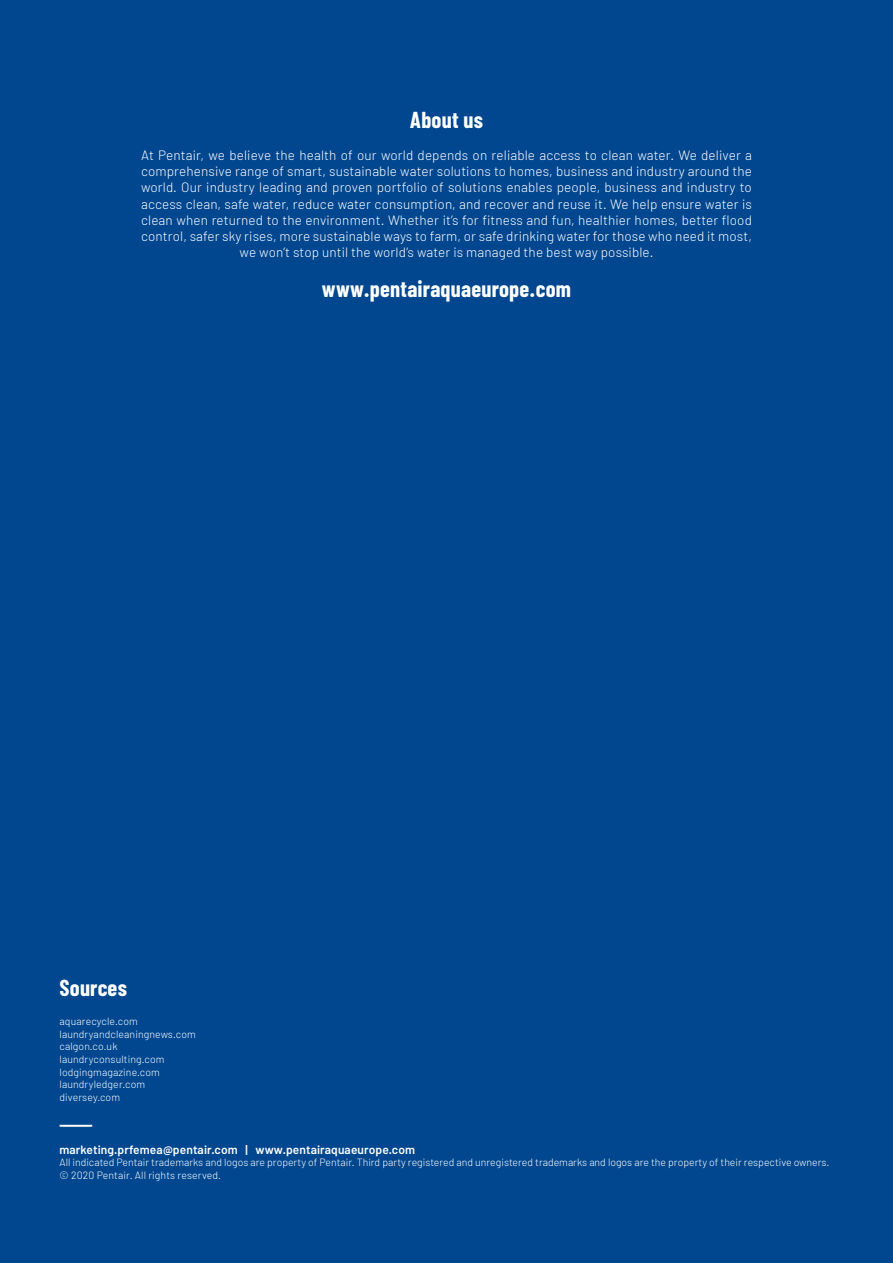
<style>
.page{position:relative;width:893px;height:1263px;background:#004790}
.page>*{position:absolute;margin:0;border:0;box-sizing:border-box;transform-origin:0 0}
.t1{font:700 22.5px "Barlow Condensed";letter-spacing:.01em;color:#fff}
.t2{font:300 13.5px/16.2px "Barlow";letter-spacing:.01em;color:#fff;text-align:center}
.t3{font:600 12px "Barlow";letter-spacing:.01em;color:#fff}
.t4{font:300 10.5px/12.6px "Barlow";color:#fff}
</style>
<div class="page">
<div style="left:60px;top:1125px;width:32px;height:1px;border:2px solid #fff"></div>
<h1 class="t1" style="left:410px;top:106px;width:75px">About us</h1>
<p class="t2" style="left:141px;top:147px;width:612px">At Pentair, we believe the health of our world depends on reliable access to clean water. We deliver a comprehensive range of smart, sustainable water solutions to homes, business and industry around the world. Our industry leading and proven portfolio of solutions enables people, business and industry to access clean, safe water, reduce water consumption, and recover and reuse it. We help ensure water is clean when returned to the environment. Whether it’s for fitness and fun, healthier homes, better flood control, safer sky rises, more sustainable ways to farm, or safe drinking water for those who need it most, we won’t stop until the world’s water is managed the best way possible.</p>
<h1 class="t1" style="left:322px;top:275px;width:251px">www.pentairaquaeurope.com</h1>
<h1 class="t1" style="left:60px;top:974px;width:69px">Sources</h1>
<p class="t4" style="left:60px;top:1015px;width:138px">aquarecycle.com laundryandcleaningnews.com calgon.co.uk laundryconsulting.com lodgingmagazine.com laundryledger.com diversey.com</p>
<p class="t3" style="left:60px;top:1142px;width:357px">marketing.prfemea@pentair.com | www.pentairaquaeurope.com</p>
<p class="t4" style="left:60px;top:1156px;width:771px">All indicated Pentair trademarks and logos are property of Pentair. Third party registered and unregistered trademarks and logos are the property of their respective owners. © 2020 Pentair. All rights reserved.</p>
</div>
